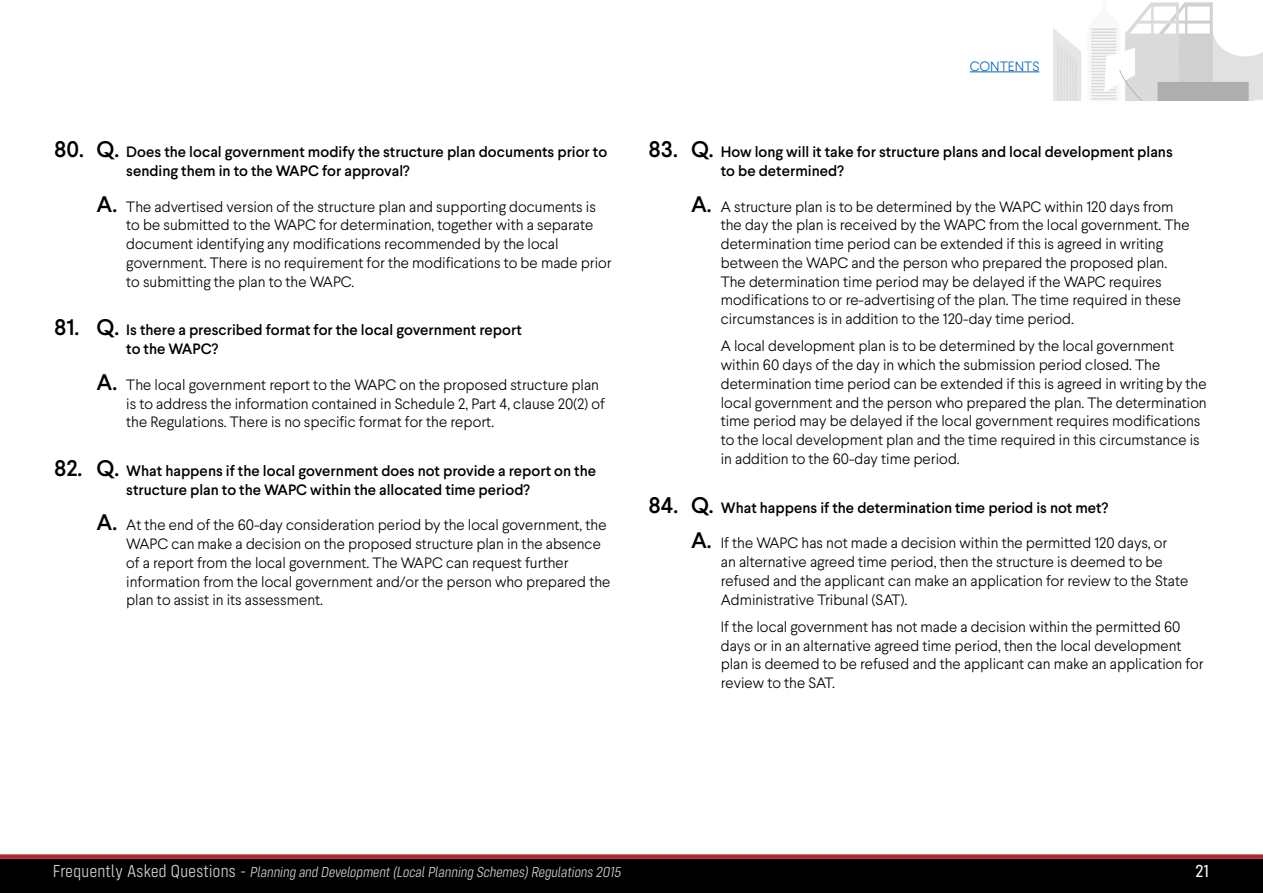
<style>
.page{position:relative;width:1263px;height:893px;background:#fff}
.page>*{position:absolute;margin:0;border:0;box-sizing:border-box;transform-origin:0 0}
.t1{font:18px "Config Condensed";color:#fff}
.Answer_tabs{font:300 15px/18.8px "Larsseit";color:#000}
.t2{font:500 15px/18.8px "Larsseit";color:#000}
.t3{font:italic 300 15px "Config Condensed";color:#d1d3d4}
.t4{font:300 13.5px "Larsseit";color:#0563c1}
.s1{font-size:22.5px}
.s2{font-weight:500;font-size:22.5px}
.s3{font-style:normal;font-size:18px}
</style>
<div class="page">
<div style="left:0;top:859px;width:1263px;height:34px;background:#000"></div>
<img style="left:1053px;top:2px;width:210px;height:99px">
<hr style="left:970px;top:72px;width:69px;height:1px;background:#0563c1">
<div style="left:0;top:854px;width:1263px;height:5px;background:#af282f"></div>
<p class="t2" style="left:126px;top:143px;width:482px;text-indent:-72px"><span class="s1">80. Q.</span> Does the local government modify the structure plan documents prior to sending them in to the WAPC for approval?</p>
<p class="Answer_tabs" style="left:126px;top:197px;width:487px;text-indent:-30px"><span class="s2">A.</span> The advertised version of the structure plan and supporting documents is to be submitted to the WAPC for determination, together with a separate document identifying any modifications recommended by the local government. There is no requirement for the modifications to be made prior to submitting the plan to the WAPC.</p>
<p class="t2" style="left:126px;top:321px;width:397px;text-indent:-72px"><span class="s1">81. Q.</span> Is there a prescribed format for the local government report to the WAPC?</p>
<p class="Answer_tabs" style="left:126px;top:375px;width:480px;text-indent:-30px"><span class="s2">A.</span> The local government report to the WAPC on the proposed structure plan is to address the information contained in Schedule 2, Part 4, clause 20(2) of the Regulations. There is no specific format for the report.</p>
<p class="t2" style="left:54px;top:461px;width:544px;text-align:center"><span class="s1">82. Q.</span> What happens if the local government does not provide a report on the structure plan to the WAPC within the allocated time period?</p>
<p class="Answer_tabs" style="left:126px;top:516px;width:486px;text-indent:-30px"><span class="s2">A.</span> At the end of the 60-day consideration period by the local government, the WAPC can make a decision on the proposed structure plan in the absence of a report from the local government. The WAPC can request further information from the local government and/or the person who prepared the plan to assist in its assessment.</p>
<p class="t4" style="left:970px;top:57px;width:71px">CONTENTS</p>
<p class="t2" style="left:721px;top:143px;width:453px;text-indent:-72px"><span class="s1">83. Q.</span> How long will it take for structure plans and local development plans to be determined?</p>
<p class="Answer_tabs" style="left:721px;top:197px;width:470px;text-indent:-30px"><span class="s2">A.</span> A structure plan is to be determined by the WAPC within 120 days from the day the plan is received by the WAPC from the local government. The determination time period can be extended if this is agreed in writing between the WAPC and the person who prepared the proposed plan.<br>The determination time period may be delayed if the WAPC requires modifications to or re-advertising of the plan. The time required in these circumstances is in addition to the 120-day time period.</p>
<p class="Answer_tabs" style="left:721px;top:337px;width:487px">A local development plan is to be determined by the local government within 60 days of the day in which the submission period closed. The determination time period can be extended if this is agreed in writing by the local government and the person who prepared the plan. The determination time period may be delayed if the local government requires modifications to the local development plan and the time required in this circumstance is in addition to the 60-day time period.</p>
<p class="t2" style="left:648px;top:498px;width:461px"><span class="s1">84. Q.</span> What happens if the determination time period is not met?</p>
<p class="Answer_tabs" style="left:721px;top:533px;width:469px;text-indent:-30px"><span class="s2">A.</span> If the WAPC has not made a decision within the permitted 120 days, or<br>an alternative agreed time period, then the structure is deemed to be refused and the applicant can make an application for review to the State Administrative Tribunal (SAT).</p>
<p class="Answer_tabs" style="left:721px;top:617px;width:484px">If the local government has not made a decision within the permitted 60 days or in an alternative agreed time period, then the local development plan is deemed to be refused and the applicant can make an application for review to the SAT.</p>
<p class="t3" style="left:53px;top:864px;width:570px"><span class="s3">Frequently Asked Questions -</span> Planning and Development (Local Planning Schemes) Regulations 2015</p>
<p class="t1" style="left:1195px;top:861px;width:15px">21</p>
</div>
